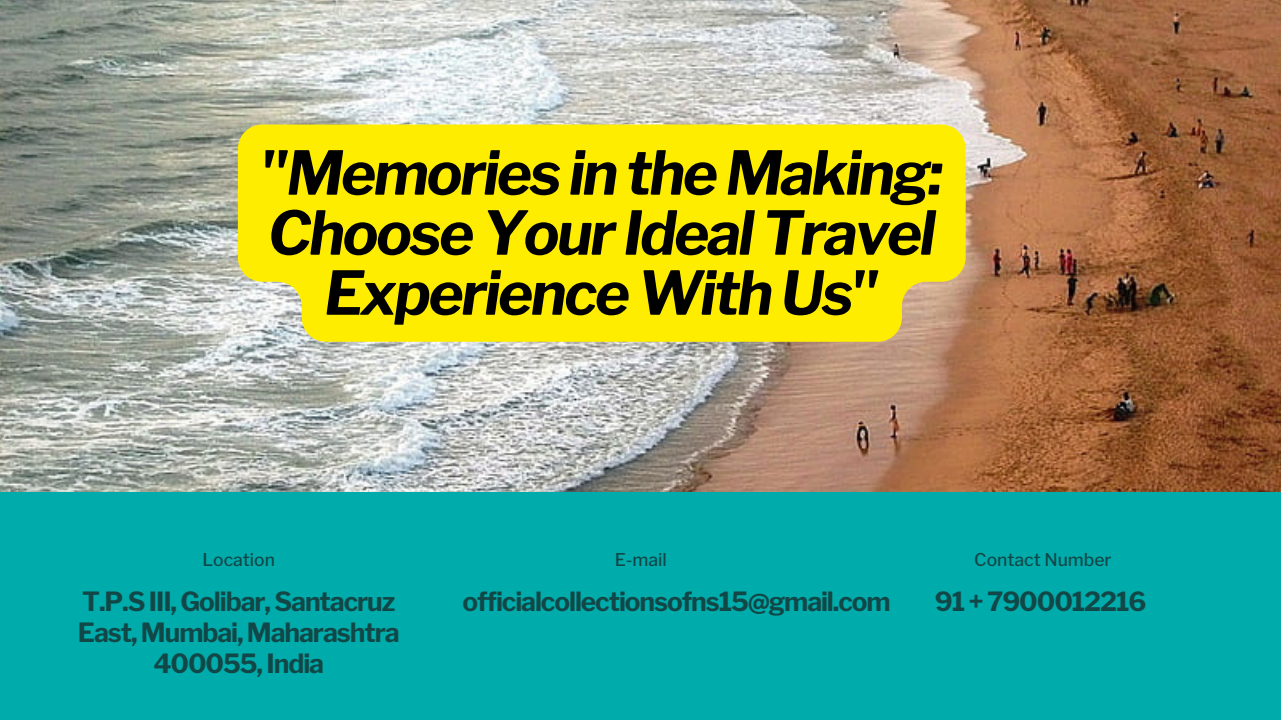
<style>
.page{position:relative;width:1281px;height:720px;background:#fff}
.page>*{position:absolute;margin:0;border:0;box-sizing:border-box;transform-origin:0 0}
.t1{font:italic 700 60px/60px "Libre Franklin";letter-spacing:-.04em;color:#000;text-align:center}
.t2{font:700 26.25px/31px "Libre Franklin";letter-spacing:-.04em;color:#124747;text-align:center}
.t3{font:500 17.5px "Libre Franklin";color:#124747}
</style>
<div class="page">
<div style="left:0;top:491px;width:1281px;height:229px;background:#00abab"></div>
<img style="left:0;top:0;width:1281px;height:491px">
<div style="left:238px;top:125px;width:727px;height:217px;background:#ffed00"></div>
<p class="t1" style="left:261px;top:143px;width:684px">"Memories in the Making:<br>Choose Your Ideal Travel<br>Experience With Us"</p>
<p class="t3" style="left:202px;top:549px;width:74px">Location</p>
<p class="t2" style="left:78px;top:586px;width:323px">T.P.S III, Golibar, Santacruz<br>East, Mumbai, Maharashtra<br>400055, India</p>
<p class="t3" style="left:615px;top:549px;width:54px">E-mail</p>
<p class="t2" style="left:462px;top:586px;width:430px">officialcollectionsofns15@gmail.com</p>
<p class="t3" style="left:974px;top:549px;width:139px">Contact Number</p>
<p class="t2" style="left:935px;top:586px;width:213px">91 + 7900012216</p>
</div>
